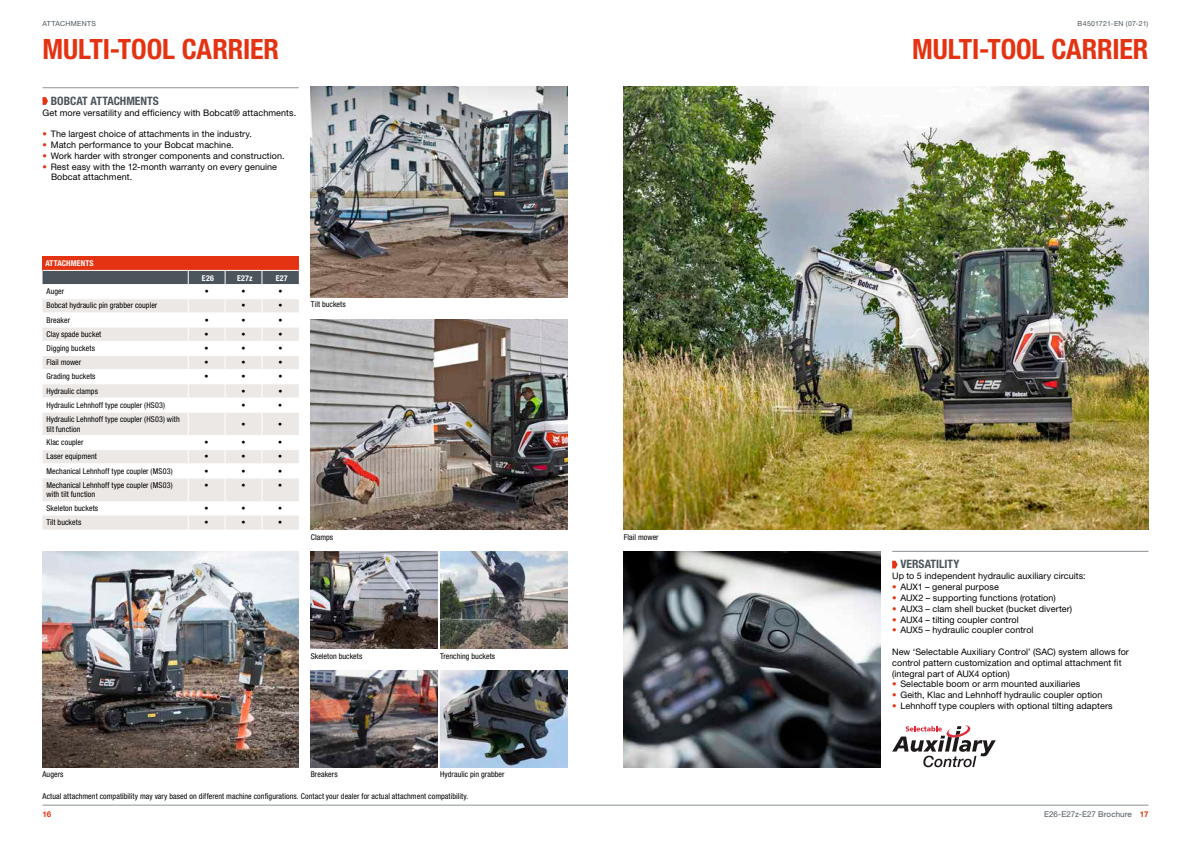
<style>
.page{position:relative;width:1191px;height:842px;background:#fff}
.page>*{position:absolute;margin:0;border:0;box-sizing:border-box;transform-origin:0 0}
.t1{font:700 condensed 28px "Helvetica Neue LT Pro";letter-spacing:-.005em;color:#e43312}
.t2{font:700 condensed 11.6px "Helvetica Neue LT Pro";color:#4c555c}
.t3{font:9px/10.8px "Helvetica Neue LT Pro";letter-spacing:.01em;color:#000}
.t4{font:condensed 8px/9.6px "Helvetica Neue LT Pro";letter-spacing:.01em;color:#000}
.t5{font:8px "Helvetica Neue LT Pro";letter-spacing:.015em;color:#4c555c}
.t6{font:700 condensed 8px "Helvetica Neue LT Pro";letter-spacing:.02em;color:#fff}
.t7{font:700 8px "Helvetica Neue LT Pro";color:#e43312}
.t8{font:7px "Helvetica Neue LT Pro";letter-spacing:.04em;color:#4c555c}
.s1{font-weight:700;color:#e43312}
</style>
<div class="page">
<img style="left:311px;top:319px;width:256px;height:211px">
<img style="left:624px;top:87px;width:524px;height:443px">
<img style="left:311px;top:87px;width:256px;height:210px">
<img style="left:440px;top:551px;width:127px;height:97px">
<img style="left:624px;top:551px;width:256px;height:216px">
<img style="left:311px;top:551px;width:127px;height:97px">
<img style="left:311px;top:670px;width:127px;height:97px">
<img style="left:440px;top:670px;width:127px;height:97px">
<img style="left:43px;top:551px;width:256px;height:216px">
<svg style="left:892px;top:725px;width:103px;height:42px"></svg>
<hr style="left:43px;top:805px;width:1105px;height:1px;background:#8b9296">
<hr style="left:43px;top:88px;width:256px;height:1px;background:#8b9296">
<svg style="left:43px;top:97px;width:5px;height:8px"></svg>
<hr style="left:892px;top:551px;width:256px;height:1px;background:#8b9296">
<svg style="left:892px;top:561px;width:5px;height:7px"></svg>
<div style="left:43px;top:256px;width:256px;height:14px;background:#e43312"></div>
<svg style="left:43px;top:270px;width:256px;height:260px"></svg>
<hr style="left:43px;top:284px;width:145px;height:1px;background:#fff">
<hr style="left:188px;top:284px;width:37px;height:1px;background:#fff">
<hr style="left:225px;top:284px;width:37px;height:1px;background:#fff">
<hr style="left:262px;top:284px;width:37px;height:1px;background:#fff">
<p class="t8" style="left:43px;top:19px;width:55px">ATTACHMENTS</p>
<p class="t8" style="left:1077px;top:19px;width:72px">B4501721-EN (07-21)</p>
<h1 class="t1" style="left:43px;top:32px;width:238px">MULTI-TOOL CARRIER</h1>
<h1 class="t1" style="left:912px;top:32px;width:238px">MULTI-TOOL CARRIER</h1>
<p class="t2" style="left:51px;top:94px;width:110px">BOBCAT ATTACHMENTS</p>
<p class="t3" style="left:43px;top:107px;width:255px">Get more versatility and efficiency with Bobcat® attachments.</p>
<p class="t3" style="left:43px;top:128px;width:211px"><span class="s1">•</span> The largest choice of attachments in the industry.</p>
<p class="t3" style="left:43px;top:139px;width:193px"><span class="s1">•</span> Match performance to your Bobcat machine.</p>
<p class="t3" style="left:43px;top:150px;width:244px"><span class="s1">•</span> Work harder with stronger components and construction.</p>
<p class="t3" style="left:51px;top:161px;width:227px;text-indent:-8px"><span class="s1">•</span> Rest easy with the 12-month warranty on every genuine<br>Bobcat attachment.</p>
<p class="t6" style="left:45px;top:259px;width:50px">ATTACHMENTS</p>
<p class="t6" style="left:202px;top:273px;width:13px">E26</p>
<p class="t6" style="left:237px;top:273px;width:17px">E27z</p>
<p class="t6" style="left:276px;top:273px;width:13px">E27</p>
<p class="t4" style="left:47px;top:287px;width:19px">Auger</p>
<p class="t4" style="left:205px;top:287px;width:5px">•</p>
<p class="t4" style="left:241px;top:287px;width:5px">•</p>
<p class="t4" style="left:278px;top:287px;width:5px">•</p>
<p class="t4" style="left:47px;top:301px;width:112px">Bobcat hydraulic pin grabber coupler</p>
<p class="t4" style="left:241px;top:301px;width:5px">•</p>
<p class="t4" style="left:278px;top:301px;width:5px">•</p>
<p class="t4" style="left:46px;top:315px;width:25px">Breaker</p>
<p class="t4" style="left:205px;top:315px;width:5px">•</p>
<p class="t4" style="left:241px;top:315px;width:5px">•</p>
<p class="t4" style="left:278px;top:315px;width:5px">•</p>
<p class="t4" style="left:46px;top:329px;width:56px">Clay spade bucket</p>
<p class="t4" style="left:205px;top:329px;width:5px">•</p>
<p class="t4" style="left:241px;top:329px;width:5px">•</p>
<p class="t4" style="left:278px;top:329px;width:5px">•</p>
<p class="t4" style="left:46px;top:343px;width:50px">Digging buckets</p>
<p class="t4" style="left:205px;top:343px;width:5px">•</p>
<p class="t4" style="left:241px;top:343px;width:5px">•</p>
<p class="t4" style="left:278px;top:343px;width:5px">•</p>
<p class="t4" style="left:46px;top:357px;width:36px">Flail mower</p>
<p class="t4" style="left:205px;top:357px;width:5px">•</p>
<p class="t4" style="left:241px;top:357px;width:5px">•</p>
<p class="t4" style="left:278px;top:357px;width:5px">•</p>
<p class="t4" style="left:46px;top:372px;width:51px">Grading buckets</p>
<p class="t4" style="left:205px;top:372px;width:5px">•</p>
<p class="t4" style="left:241px;top:372px;width:5px">•</p>
<p class="t4" style="left:278px;top:372px;width:5px">•</p>
<p class="t4" style="left:46px;top:386px;width:53px">Hydraulic clamps</p>
<p class="t4" style="left:241px;top:386px;width:5px">•</p>
<p class="t4" style="left:278px;top:386px;width:5px">•</p>
<p class="t4" style="left:46px;top:400px;width:120px">Hydraulic Lehnhoff type coupler (HS03)</p>
<p class="t4" style="left:241px;top:400px;width:5px">•</p>
<p class="t4" style="left:278px;top:400px;width:5px">•</p>
<p class="t4" style="left:46px;top:414px;width:135px">Hydraulic Lehnhoff type coupler (HS03) with tilt function</p>
<p class="t4" style="left:241px;top:419px;width:5px">•</p>
<p class="t4" style="left:278px;top:419px;width:5px">•</p>
<p class="t4" style="left:46px;top:437px;width:39px">Klac coupler</p>
<p class="t4" style="left:205px;top:437px;width:5px">•</p>
<p class="t4" style="left:241px;top:437px;width:5px">•</p>
<p class="t4" style="left:278px;top:437px;width:5px">•</p>
<p class="t4" style="left:46px;top:452px;width:52px">Laser equipment</p>
<p class="t4" style="left:205px;top:452px;width:5px">•</p>
<p class="t4" style="left:241px;top:452px;width:5px">•</p>
<p class="t4" style="left:278px;top:452px;width:5px">•</p>
<p class="t4" style="left:46px;top:466px;width:128px">Mechanical Lehnhoff type coupler (MS03)</p>
<p class="t4" style="left:205px;top:466px;width:5px">•</p>
<p class="t4" style="left:241px;top:466px;width:5px">•</p>
<p class="t4" style="left:278px;top:466px;width:5px">•</p>
<p class="t4" style="left:46px;top:480px;width:128px">Mechanical Lehnhoff type coupler (MS03) with tilt function</p>
<p class="t4" style="left:205px;top:480px;width:5px">•</p>
<p class="t4" style="left:241px;top:480px;width:5px">•</p>
<p class="t4" style="left:278px;top:480px;width:5px">•</p>
<p class="t4" style="left:46px;top:503px;width:53px">Skeleton buckets</p>
<p class="t4" style="left:204px;top:503px;width:5px">•</p>
<p class="t4" style="left:241px;top:503px;width:5px">•</p>
<p class="t4" style="left:278px;top:503px;width:5px">•</p>
<p class="t4" style="left:46px;top:517px;width:36px">Tilt buckets</p>
<p class="t4" style="left:204px;top:517px;width:5px">•</p>
<p class="t4" style="left:241px;top:517px;width:5px">•</p>
<p class="t4" style="left:278px;top:517px;width:5px">•</p>
<p class="t4" style="left:311px;top:300px;width:36px">Tilt buckets</p>
<p class="t4" style="left:311px;top:532px;width:24px">Clamps</p>
<p class="t4" style="left:311px;top:651px;width:53px">Skeleton buckets</p>
<p class="t4" style="left:440px;top:651px;width:57px">Trenching buckets</p>
<p class="t4" style="left:42px;top:769px;width:23px">Augers</p>
<p class="t4" style="left:311px;top:769px;width:28px">Breakers</p>
<p class="t4" style="left:440px;top:769px;width:66px">Hydraulic pin grabber</p>
<p class="t4" style="left:43px;top:792px;width:427px">Actual attachment compatibility may vary based on different machine configurations. Contact your dealer for actual attachment compatibility.</p>
<p class="t4" style="left:624px;top:532px;width:36px">Flail mower</p>
<p class="t2" style="left:900px;top:557px;width:61px">VERSATILITY</p>
<p class="t3" style="left:892px;top:570px;width:195px">Up to 5 independent hydraulic auxiliary circuits:</p>
<p class="t3" style="left:892px;top:581px;width:108px"><span class="s1">•</span> AUX1 – general purpose</p>
<p class="t3" style="left:892px;top:592px;width:165px"><span class="s1">•</span> AUX2 – supporting functions (rotation)</p>
<p class="t3" style="left:892px;top:603px;width:181px"><span class="s1">•</span> AUX3 – clam shell bucket (bucket diverter)</p>
<p class="t3" style="left:892px;top:614px;width:128px"><span class="s1">•</span> AUX4 – tilting coupler control</p>
<p class="t3" style="left:892px;top:624px;width:143px"><span class="s1">•</span> AUX5 – hydraulic coupler control</p>
<p class="t3" style="left:892px;top:646px;width:238px">New ‘Selectable Auxiliary Control’ (SAC) system allows for control pattern customization and optimal attachment fit (integral part of AUX4 option)</p>
<p class="t3" style="left:892px;top:678px;width:190px"><span class="s1">•</span> Selectable boom or arm mounted auxiliaries</p>
<p class="t3" style="left:892px;top:689px;width:212px"><span class="s1">•</span> Geith, Klac and Lehnhoff hydraulic coupler option</p>
<p class="t3" style="left:892px;top:700px;width:222px"><span class="s1">•</span> Lehnhoff type couplers with optional tilting adapters</p>
<p class="t7" style="left:43px;top:809px;width:10px">16</p>
<p class="t5" style="left:1044px;top:809px;width:106px">E26-E27z-E27 Brochure <span class="s1">17</span></p>
</div>
